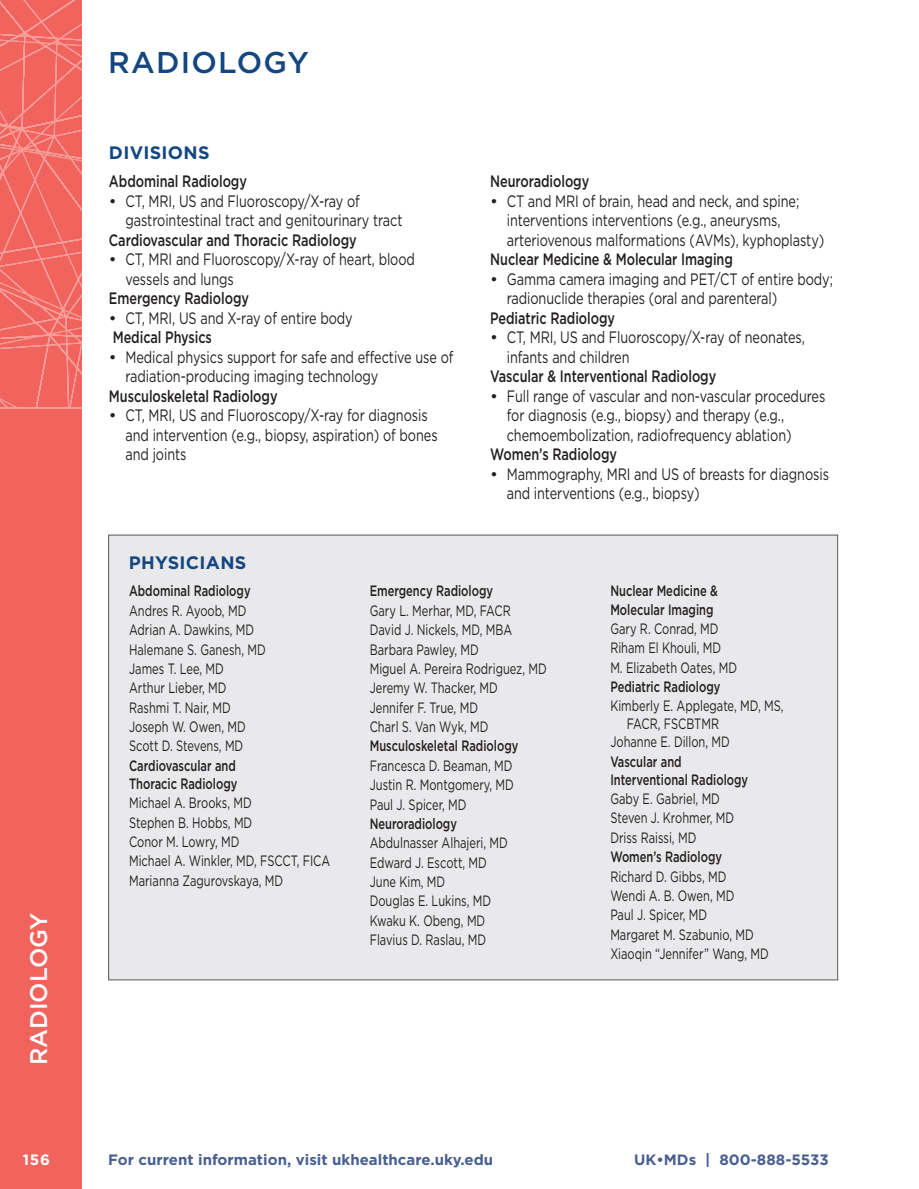
<style>
.page{position:relative;width:919px;height:1189px;background:#fff}
.page>*{position:absolute;margin:0;border:0;box-sizing:border-box;transform-origin:0 0}
.t1{font:500 30px "Gotham HTF";letter-spacing:.04em;color:#144782}
.t2{font:500 24px "Gotham HTF";color:#fff}
.t3{font:700 18px "Gotham HTF";letter-spacing:.015em;color:#144782}
.t4{font:16.5px/19.5px "Gotham HTF";letter-spacing:-.005em;color:#231f20}
.t5{font:500 16.5px "Gotham HTF";letter-spacing:-.005em;color:#231f20;scale:.77 1}
.t6{font:15px/19.4px "Gotham HTF";color:#231f20;scale:.74 1}
.t7{font:500 15px/18px "Gotham HTF";color:#231f20;scale:.74 1}
.t8{font:700 15px "Gotham HTF";color:#485f92}
.t9{font:700 15px "Gotham HTF";color:#fff}
</style>
<div class="page">
<div style="left:0;top:0;width:81px;height:1188px;background:#f1635d"></div>
<div style="left:109px;top:535px;width:728px;height:444px;background:#e9e8ea"></div>
<svg style="left:0;top:0;width:82px;height:408px"></svg>
<h1 class="t1" style="left:108px;top:45px;width:202px">RADIOLOGY</h1>
<h2 class="t2" style="left:25px;top:1064px;width:154px;rotate:-90deg">RADIOLOGY</h2>
<p class="t3" style="left:109px;top:143px;width:102px">DIVISIONS</p>
<p class="t5" style="left:109px;top:172px;width:181px">Abdominal Radiology</p>
<p class="t4" style="left:125px;top:191px;width:278px;text-indent:-16px">• CT, MRI, US and Fluoroscopy/X-ray of gastrointestinal tract and genitourinary tract</p>
<p class="t5" style="left:109px;top:230px;width:323px">Cardiovascular and Thoracic Radiology</p>
<p class="t4" style="left:125px;top:249px;width:291px;text-indent:-16px">• CT, MRI and Fluoroscopy/X-ray of heart, blood vessels and lungs</p>
<p class="t5" style="left:109px;top:289px;width:183px">Emergency Radiology</p>
<p class="t4" style="left:109px;top:308px;width:245px">• CT, MRI, US and X-ray of entire body</p>
<p class="t5" style="left:113px;top:328px;width:130px">Medical Physics</p>
<p class="t4" style="left:125px;top:347px;width:329px;text-indent:-16px">• Medical physics support for safe and effective use of radiation-producing imaging technology</p>
<p class="t5" style="left:109px;top:386px;width:220px">Musculoskeletal Radiology</p>
<p class="t4" style="left:125px;top:405px;width:314px;text-indent:-16px">• CT, MRI, US and Fluoroscopy/X-ray for diagnosis and intervention (e.g., biopsy, aspiration) of bones and joints</p>
<p class="t3" style="left:129px;top:552px;width:119px">PHYSICIANS</p>
<p class="t5" style="left:490px;top:172px;width:130px">Neuroradiology</p>
<p class="t4" style="left:506px;top:191px;width:319px;text-indent:-16px">• CT and MRI of brain, head and neck, and spine; interventions interventions (e.g., aneurysms, arteriovenous malformations (AVMs), kyphoplasty)</p>
<p class="t5" style="left:490px;top:250px;width:317px">Nuclear Medicine &amp; Molecular Imaging</p>
<p class="t4" style="left:506px;top:269px;width:328px;text-indent:-16px">• Gamma camera imaging and PET/CT of entire body; radionuclide therapies (oral and parenteral)</p>
<p class="t5" style="left:490px;top:308px;width:164px">Pediatric Radiology</p>
<p class="t4" style="left:506px;top:327px;width:300px;text-indent:-16px">• CT, MRI, US and Fluoroscopy/X-ray of neonates, infants and children</p>
<p class="t5" style="left:490px;top:367px;width:295px">Vascular &amp; Interventional Radiology</p>
<p class="t4" style="left:506px;top:386px;width:320px;text-indent:-16px">• Full range of vascular and non-vascular procedures for diagnosis (e.g., biopsy) and therapy (e.g., chemoembolization, radiofrequency ablation)</p>
<p class="t5" style="left:490px;top:445px;width:166px">Women’s Radiology</p>
<p class="t4" style="left:506px;top:464px;width:324px;text-indent:-16px">• Mammography, MRI and US of breasts for diagnosis and interventions (e.g., biopsy)</p>
<p class="t7" style="left:129px;top:581px;width:166px">Abdominal Radiology</p>
<p class="t6" style="left:129px;top:600px;width:186px">Andres R. Ayoob, MD<br>Adrian A. Dawkins, MD<br>Halemane S. Ganesh, MD<br>James T. Lee, MD<br>Arthur Lieber, MD<br>Rashmi T. Nair, MD<br>Joseph W. Owen, MD<br>Scott D. Stevens, MD</p>
<p class="t7" style="left:129px;top:756px;width:148px">Cardiovascular and<br>Thoracic Radiology</p>
<p class="t6" style="left:129px;top:792px;width:273px">Michael A. Brooks, MD<br>Stephen B. Hobbs, MD<br>Conor M. Lowry, MD<br>Michael A. Winkler, MD, FSCCT, FICA<br>Marianna Zagurovskaya, MD</p>
<p class="t7" style="left:370px;top:581px;width:168px">Emergency Radiology</p>
<p class="t6" style="left:370px;top:600px;width:241px">Gary L. Merhar, MD, FACR<br>David J. Nickels, MD, MBA<br>Barbara Pawley, MD<br>Miguel A. Pereira Rodriguez, MD<br>Jeremy W. Thacker, MD<br>Jennifer F. True, MD<br>Charl S. Van Wyk, MD</p>
<p class="t7" style="left:370px;top:736px;width:202px">Musculoskeletal Radiology</p>
<p class="t6" style="left:370px;top:755px;width:196px;text-align:justify">Francesca D. Beaman, MD Justin R. Montgomery, MD Paul J. Spicer, MD</p>
<p class="t7" style="left:370px;top:814px;width:119px">Neuroradiology</p>
<p class="t6" style="left:370px;top:832px;width:188px">Abdulnasser Alhajeri, MD<br>Edward J. Escott, MD<br>June Kim, MD<br>Douglas E. Lukins, MD<br>Kwaku K. Obeng, MD<br>Flavius D. Raslau, MD</p>
<p class="t7" style="left:610px;top:581px;width:147px">Nuclear Medicine &amp;<br>Molecular Imaging</p>
<p class="t6" style="left:610px;top:618px;width:173px">Gary R. Conrad, MD<br>Riham El Khouli, MD<br>M. Elizabeth Oates, MD</p>
<p class="t7" style="left:610px;top:677px;width:150px">Pediatric Radiology</p>
<p class="t6" style="left:610px;top:696px;width:235px">Kimberly E. Applegate, MD, MS,</p>
<p class="t6" style="left:627px;top:714px;width:126px">FACR, FSCBTMR</p>
<p class="t6" style="left:610px;top:732px;width:163px">Johanne E. Dillon, MD</p>
<p class="t7" style="left:610px;top:751px;width:188px">Vascular and<br>Interventional Radiology</p>
<p class="t6" style="left:610px;top:788px;width:169px">Gaby E. Gabriel, MD<br>Steven J. Krohmer, MD<br>Driss Raissi, MD</p>
<p class="t7" style="left:610px;top:847px;width:152px">Women’s Radiology</p>
<p class="t6" style="left:610px;top:866px;width:216px">Richard D. Gibbs, MD<br>Wendi A. B. Owen, MD<br>Paul J. Spicer, MD<br>Margaret M. Szabunio, MD<br>Xiaoqin “Jennifer” Wang, MD</p>
<p class="t9" style="left:23px;top:1150px;width:29px">156</p>
<p class="t8" style="left:108px;top:1150px;width:386px">For current information, visit ukhealthcare.uky.edu</p>
<p class="t8" style="left:634px;top:1150px;width:196px">UK•MDs | 800-888-5533</p>
</div>
